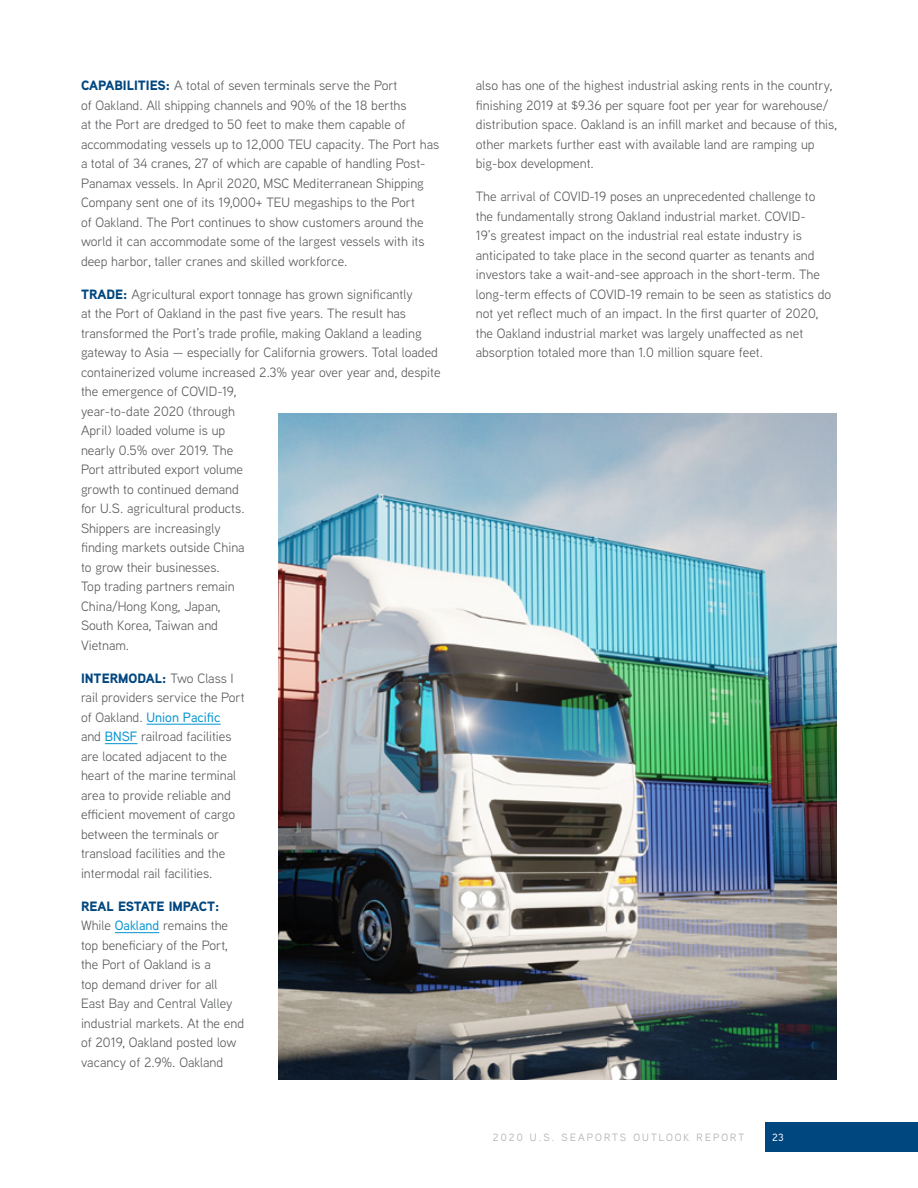
<style>
.page{position:relative;width:918px;height:1188px;background:#fff}
.page>*{position:absolute;margin:0;border:0;box-sizing:border-box;transform-origin:0 0}
.t1{font:13.5px/19.5px "Aaux Next";color:#58595b}
.t2{font:10.5px "Aaux Next";letter-spacing:.2em;color:#a7a9ac}
.t3{font:500 10.5px "Aaux Next";color:#fff}
.s1{font-weight:900;color:#00467f}
.s2{font-weight:500;color:#0093d0}
</style>
<div class="page">
<hr style="left:147px;top:724px;width:74px;height:1px;background:#0093d0">
<hr style="left:105px;top:743px;width:32px;height:1px;background:#0093d0">
<hr style="left:115px;top:932px;width:44px;height:1px;background:#0093d0">
<img style="left:278px;top:414px;width:559px;height:665px">
<div style="left:766px;top:1123px;width:152px;height:29px;background:#00467f"></div>
<p class="t1" style="left:81px;top:76px;width:360px"><span class="s1">CAPABILITIES:</span> A total of seven terminals serve the Port<br>of Oakland. All shipping channels and 90% of the 18 berths<br>at the Port are dredged to 50 feet to make them capable of accommodating vessels up to 12,000 TEU capacity. The Port has a total of 34 cranes, 27 of which are capable of handling Post-Panamax vessels. In April 2020, MSC Mediterranean Shipping Company sent one of its 19,000+ TEU megaships to the Port<br>of Oakland. The Port continues to show customers around the world it can accommodate some of the largest vessels with its deep harbor, taller cranes and skilled workforce.</p>
<p class="t1" style="left:81px;top:284px;width:361px"><span class="s1">TRADE:</span> Agricultural export tonnage has grown significantly<br>at the Port of Oakland in the past five years. The result has transformed the Port’s trade profile, making Oakland a leading gateway to Asia — especially for California growers. Total loaded containerized volume increased 2.3% year over year and, despite the emergence of COVID-19,<br>year-to-date 2020 (through<br>April) loaded volume is up<br>nearly 0.5% over 2019. The<br>Port attributed export volume<br>growth to continued demand<br>for U.S. agricultural products.<br>Shippers are increasingly<br>finding markets outside China<br>to grow their businesses.<br>Top trading partners remain<br>China/Hong Kong, Japan,<br>South Korea, Taiwan and<br>Vietnam.</p>
<p class="t1" style="left:81px;top:668px;width:165px"><span class="s1">INTERMODAL:</span> Two Class I rail providers service the Port of Oakland. <span class="s2">Union Pacific<br></span>and <span class="s2">BNSF</span> railroad facilities are located adjacent to the heart of the marine terminal area to provide reliable and efficient movement of cargo between the terminals or transload facilities and the intermodal rail facilities.</p>
<p class="t1" style="left:81px;top:896px;width:165px"><span class="s1">REAL ESTATE IMPACT:<br></span>While <span class="s2">Oakland</span> remains the top beneficiary of the Port, the Port of Oakland is a<br>top demand driver for all<br>East Bay and Central Valley industrial markets. At the end of 2019, Oakland posted low vacancy of 2.9%. Oakland</p>
<p class="t1" style="left:476px;top:75px;width:363px">also has one of the highest industrial asking rents in the country, finishing 2019 at $9.36 per square foot per year for warehouse/ distribution space. Oakland is an infill market and because of this, other markets further east with available land are ramping up big-box development.</p>
<p class="t1" style="left:476px;top:186px;width:357px">The arrival of COVID-19 poses an unprecedented challenge to the fundamentally strong Oakland industrial market. COVID-<br>19’s greatest impact on the industrial real estate industry is anticipated to take place in the second quarter as tenants and investors take a wait-and-see approach in the short-term. The long-term effects of COVID-19 remain to be seen as statistics do not yet reflect much of an impact. In the first quarter of 2020, the Oakland industrial market was largely unaffected as net absorption totaled more than 1.0 million square feet.</p>
<p class="t2" style="left:493px;top:1130px;width:253px">2020 U.S. SEAPORTS OUTLOOK REPORT</p>
<p class="t3" style="left:772px;top:1130px;width:13px">23</p>
</div>
